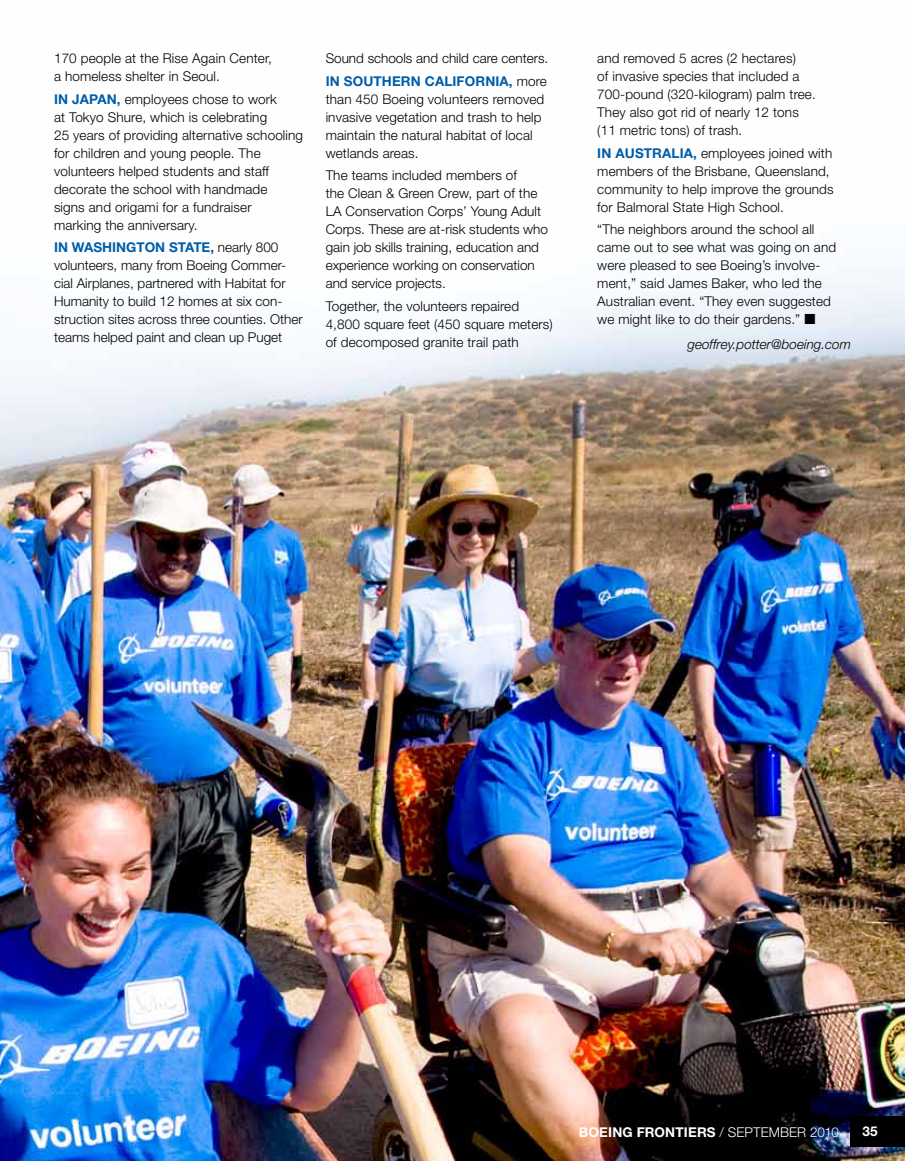
<style>
.page{position:relative;width:905px;height:1161px;background:#fff}
.page>*{position:absolute;margin:0;border:0;box-sizing:border-box;transform-origin:0 0}
.t1{font:300 13.5px/18px "Helvetica Neue";letter-spacing:.01em;color:#000}
.t2{font:700 13.5px "Helvetica Neue";letter-spacing:.01em;color:#005daa}
.t3{font:700 13.5px "Helvetica Neue";letter-spacing:.015em;color:#fff}
.t4{font:italic 300 13.5px "Helvetica Neue";color:#000}
.s1{font-weight:700;color:#005daa}
.s2{font-weight:300}
</style>
<div class="page">
<img style="left:0;top:266px;width:904px;height:895px">
<div style="left:850px;top:1116px;width:54px;height:31px;background:#000"></div>
<p class="t1" style="left:54px;top:49px;width:219px">170 people at the Rise Again Center, a homeless shelter in Seoul.</p>
<p class="t1" style="left:54px;top:90px;width:250px"><span class="s1">IN JAPAN ,</span> employees chose to work<br>at Tokyo Shure, which is celebrating<br>25 years of providing alternative schooling for children and young people. The volunteers helped students and staff decorate the school with handmade<br>signs and origami for a fundraiser<br>marking the anniversary.</p>
<p class="t2" style="left:54px;top:239px;width:29px">IN WAS</p>
<p class="t2" style="left:102px;top:239px;width:20px">HINGTON</p>
<p class="t2" style="left:169px;top:239px;width:10px">STATE</p>
<p class="t1" style="left:54px;top:238px;width:250px;text-indent:156px"><span class="s1">,</span> nearly 800 volunteers, many from Boeing Commer&shy;cial Airplanes, partnered with Habitat for Humanity to build 12 homes at six con&shy;struction sites across three counties. Other teams helped paint and clean up Puget</p>
<p class="t1" style="left:325px;top:49px;width:224px">Sound schools and child care centers.</p>
<p class="t2" style="left:325px;top:73px;width:77px">IN SOUTHERN</p>
<p class="t2" style="left:425px;top:73px;width:37px">CALIFORNIA</p>
<p class="t1" style="left:325px;top:72px;width:223px;text-indent:183px"><span class="s1">,</span> more than 450 Boeing volunteers removed invasive vegetation and trash to help maintain the natural habitat of local wetlands areas.</p>
<p class="t1" style="left:325px;top:166px;width:224px">The teams included members of<br>the Clean &amp; Green Crew, part of the LA Conservation Corps’ Young Adult Corps. These are at-risk students who gain job skills training, education and experience working on conservation and service projects.</p>
<p class="t1" style="left:325px;top:297px;width:228px">Together, the volunteers repaired<br>4,800 square feet (450 square meters) of decomposed granite trail path</p>
<p class="t1" style="left:597px;top:49px;width:220px">and removed 5 acres (2 hectares)<br>of invasive species that included a<br>700-pound (320-kilogram) palm tree.<br>They also got rid of nearly 12 tons (11 metric tons) of trash.</p>
<p class="t2" style="left:597px;top:145px;width:48px">IN AUSTRA</p>
<p class="t1" style="left:597px;top:144px;width:238px;text-indent:74px"><span class="s1">LIA,</span> employees joined with members of the Brisbane, Queensland, community to help improve the grounds for Balmoral State High School.</p>
<p class="t1" style="left:597px;top:220px;width:240px">“The neighbors around the school all came out to see what was going on and were pleased to see Boeing’s involve&shy;ment,” said James Baker, who led the Australian event. “They even suggested we might like to do their gardens.” ■</p>
<p class="t4" style="left:687px;top:336px;width:165px">geoffrey.potter@boeing.com</p>
<p class="t3" style="left:579px;top:1123px;width:261px">BOEING FRONTIERS <span class="s2">/ SEPTEMBER 2010</span></p>
<p class="t3" style="left:862px;top:1123px;width:17px">35</p>
</div>
